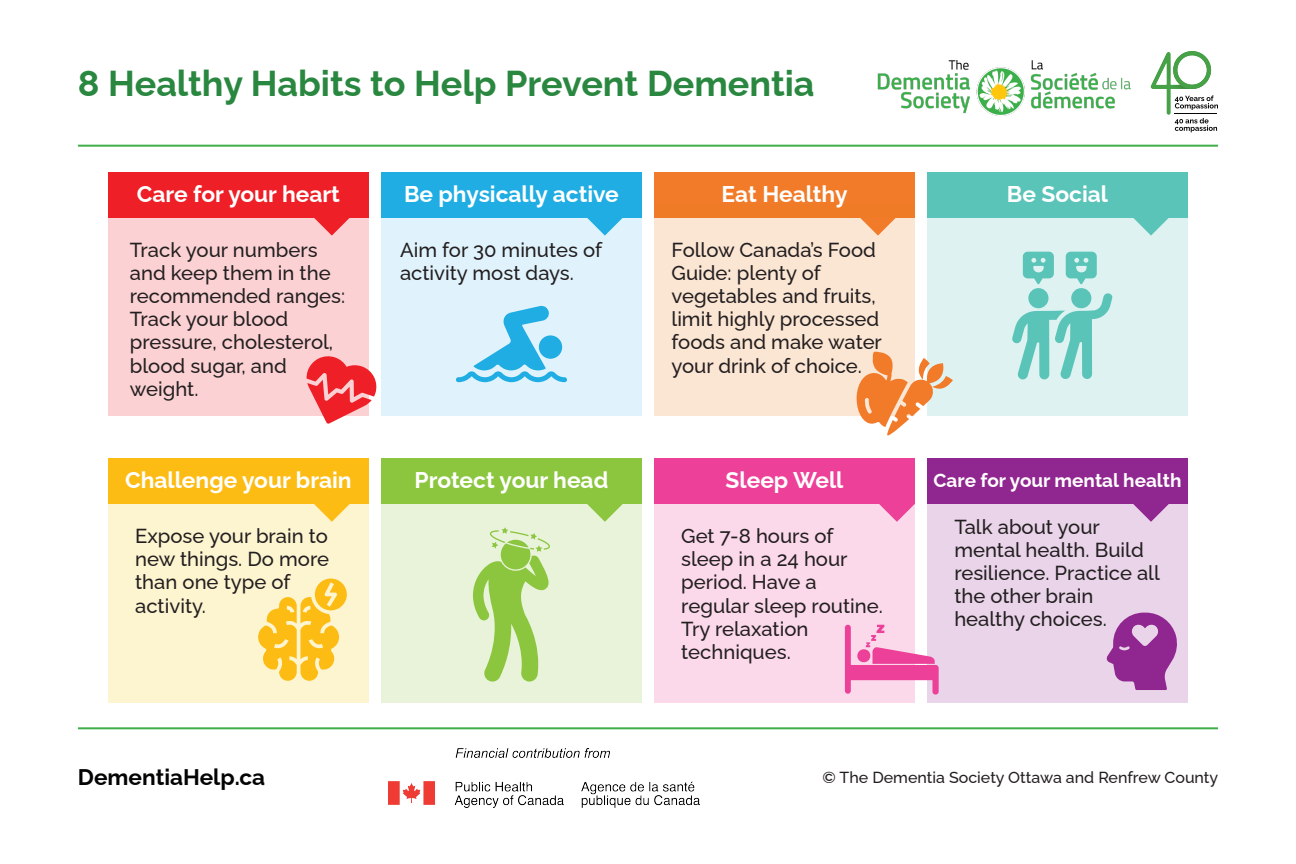
<style>
.page{position:relative;width:1296px;height:864px;background:#fff}
.page>*{position:absolute;margin:0;border:0;box-sizing:border-box;transform-origin:0 0}
.t1{font:700 36px "Raleway";color:#298740}
.t2{font:700 22.8px "Raleway";color:#fff}
.t3{font:700 22.6px "Raleway";color:#040503}
.t4{font:500 20.2px/23.2px "Raleway";color:#231f20}
.t5{font:700 19px "Raleway";color:#fff}
.t6{font:500 16px "Raleway";color:#231f20}
</style>
<div class="page">
<hr style="left:78px;top:145px;width:1140px;height:2px;background:#3eaf49">
<div style="left:927px;top:205px;width:261px;height:211px;background:#def3f1"></div>
<div style="left:381px;top:491px;width:261px;height:212px;background:#e8f3d9"></div>
<div style="left:381px;top:458px;width:261px;height:46px;background:#8bc63e"></div>
<div style="left:108px;top:491px;width:261px;height:212px;background:#fdf4d0"></div>
<div style="left:108px;top:458px;width:261px;height:46px;background:#fdbc13"></div>
<div style="left:381px;top:205px;width:261px;height:211px;background:#e0f3fc"></div>
<div style="left:654px;top:172px;width:261px;height:46px;background:#f17b29"></div>
<div style="left:381px;top:172px;width:261px;height:46px;background:#1fade3"></div>
<div style="left:108px;top:205px;width:261px;height:211px;background:#fbd1d3"></div>
<div style="left:108px;top:172px;width:261px;height:46px;background:#ee1f26"></div>
<svg style="left:314px;top:218px;width:36px;height:18px"></svg>
<svg style="left:587px;top:218px;width:36px;height:18px"></svg>
<div style="left:654px;top:218px;width:261px;height:198px;background:#fbe5d3"></div>
<svg style="left:860px;top:218px;width:36px;height:18px"></svg>
<svg style="left:1133px;top:218px;width:36px;height:18px"></svg>
<div style="left:927px;top:172px;width:261px;height:46px;background:#5bc4b9"></div>
<svg style="left:314px;top:504px;width:36px;height:18px"></svg>
<svg style="left:587px;top:504px;width:36px;height:18px"></svg>
<svg style="left:307px;top:356px;width:70px;height:68px"></svg>
<div style="left:654px;top:491px;width:261px;height:212px;background:#fbd9ea"></div>
<div style="left:654px;top:458px;width:261px;height:46px;background:#ed4098"></div>
<svg style="left:879px;top:504px;width:36px;height:18px"></svg>
<div style="left:927px;top:491px;width:261px;height:212px;background:#e9d4e9"></div>
<svg style="left:1133px;top:504px;width:36px;height:18px"></svg>
<div style="left:927px;top:458px;width:261px;height:46px;background:#90268f"></div>
<svg style="left:456px;top:306px;width:111px;height:76px"></svg>
<svg style="left:856px;top:351px;width:97px;height:85px"></svg>
<div style="left:1028px;top:288px;width:21px;height:20px;background:#5bc4b9;border-radius:50%"></div>
<svg style="left:1023px;top:252px;width:31px;height:32px"></svg>
<svg style="left:1066px;top:252px;width:31px;height:32px"></svg>
<svg style="left:1012px;top:293px;width:101px;height:86px"></svg>
<div style="left:1071px;top:288px;width:20px;height:20px;background:#5bc4b9;border-radius:50%"></div>
<svg style="left:258px;top:579px;width:89px;height:102px"></svg>
<svg style="left:473px;top:527px;width:77px;height:155px"></svg>
<svg style="left:845px;top:625px;width:94px;height:70px"></svg>
<svg style="left:1107px;top:613px;width:70px;height:77px"></svg>
<img style="left:877px;top:61px;width:254px;height:55px">
<svg style="left:1150px;top:51px;width:68px;height:81px"></svg>
<hr style="left:78px;top:727px;width:1140px;height:2px;background:#3eaf49">
<img style="left:388px;top:749px;width:311px;height:58px">
<h1 class="t1" style="left:78px;top:55px;width:738px">8 Healthy Habits to Help Prevent Dementia</h1>
<p class="t2" style="left:137px;top:176px;width:205px">Care for your heart</p>
<p class="t2" style="left:404px;top:176px;width:216px">Be physically active</p>
<p class="t2" style="left:1007px;top:176px;width:103px">Be Social</p>
<p class="t2" style="left:722px;top:176px;width:128px">Eat Healthy</p>
<p class="t4" style="left:672px;top:236px;width:212px">Follow Canada’s Food<br>Guide: plenty of vegetables and fruits, limit highly processed foods and make water your drink of choice.</p>
<p class="t4" style="left:130px;top:236px;width:217px">Track your numbers and keep them in the recommended ranges:<br>Track your blood pressure, cholesterol, blood sugar, and weight.</p>
<p class="t4" style="left:400px;top:236px;width:203px">Aim for 30 minutes of activity most days.</p>
<p class="t2" style="left:415px;top:462px;width:195px">Protect your head</p>
<p class="t2" style="left:726px;top:462px;width:119px">Sleep Well</p>
<p class="t5" style="left:934px;top:465px;width:249px">Care for your mental health</p>
<p class="t2" style="left:125px;top:462px;width:228px">Challenge your brain</p>
<p class="t4" style="left:135px;top:522px;width:195px">Expose your brain to new things. Do more than one type of activity.</p>
<p class="t4" style="left:681px;top:522px;width:203px">Get 7-8 hours of sleep in a 24 hour period. Have a regular sleep routine.<br>Try relaxation techniques.</p>
<p class="t4" style="left:954px;top:513px;width:207px">Talk about your mental health. Build resilience. Practice all the other brain healthy choices.</p>
<p class="t3" style="left:78px;top:759px;width:189px">DementiaHelp.ca</p>
<p class="t6" style="left:823px;top:765px;width:397px">© The Dementia Society Ottawa and Renfrew County</p>
</div>
